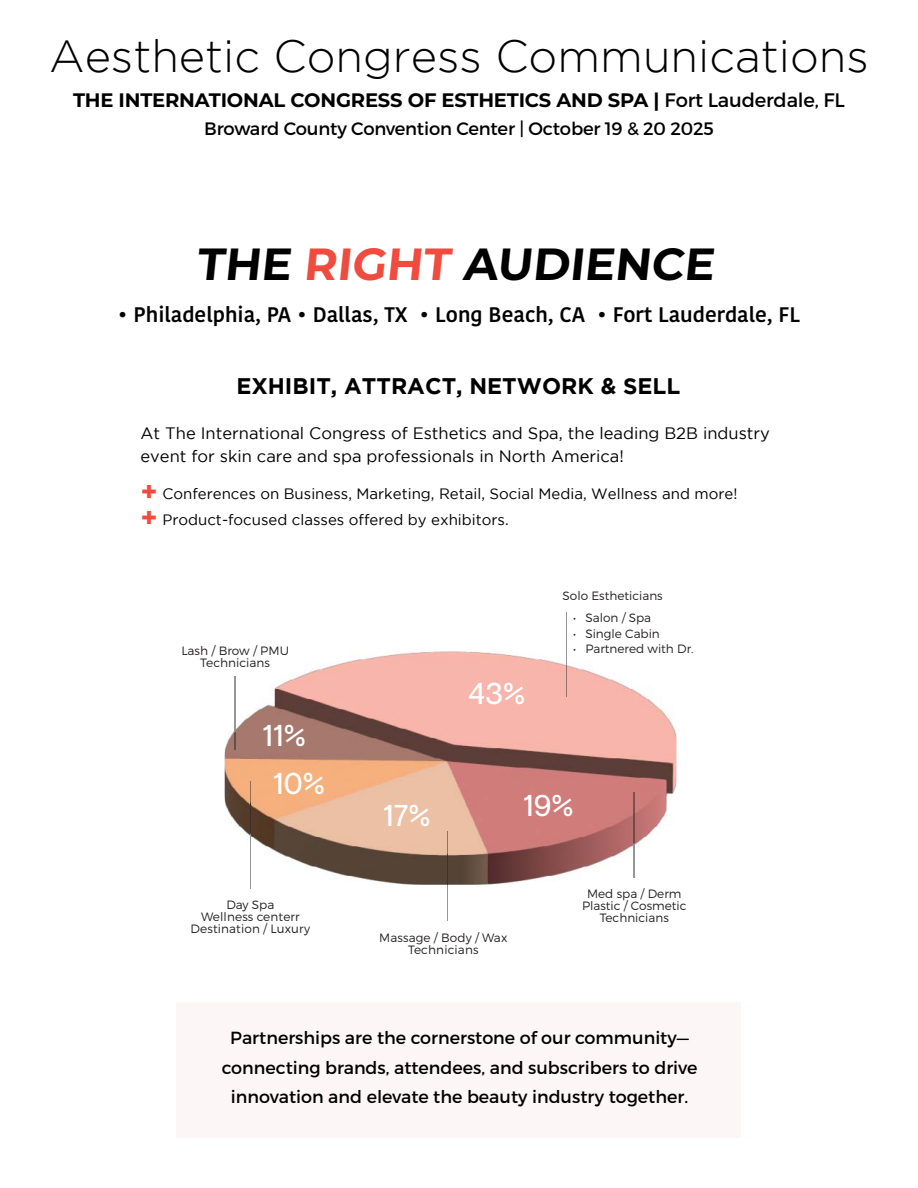
<style>
.page{position:relative;width:918px;height:1188px;background:#fff}
.page>*{position:absolute;margin:0;border:0;box-sizing:border-box;transform-origin:0 0}
.t1{font:300 45px "Gotham";color:#000}
.t2{font:700 45px "Montserrat";color:#000}
.t3{font:500 30.15px "Articulat CF";color:#fff}
.t4{font:700 22.5px "Gotham";color:#000}
.t5{font:600 21px "Kohinoor Devanagari";color:#000}
.t6{font:700 19.5px "Montserrat";letter-spacing:-.01em;color:#000}
.t7{font:18px "Montserrat";letter-spacing:-.01em;color:#000}
.t8{font:17.55px/29.2px "Montserrat";color:#000;text-align:center}
.t9{font:16.5px/22.8px "Gotham";color:#000}
.t10{font:15px/25.5px "Gotham";color:#000}
.t11{font:300 12px/12px "Montserrat";color:#231f20;text-align:center}
.s1{font-weight:400}
.s2{color:#f04b3f}
.s3{font-weight:700;font-size:27px;color:#f04b3f}
</style>
<div class="page">
<div style="left:176px;top:1002px;width:565px;height:136px;background:#fcf7f6"></div>
<img style="left:225px;top:651px;width:451px;height:234px">
<img style="left:235px;top:677px;width:1px;height:73px">
<hr style="left:566px;top:612px;width:1px;height:39px;background:#979596">
<img style="left:566px;top:651px;width:1px;height:46px">
<hr style="left:447px;top:885px;width:1px;height:36px;background:#979596">
<img style="left:447px;top:831px;width:1px;height:54px">
<img style="left:250px;top:781px;width:1px;height:104px">
<img style="left:634px;top:793px;width:1px;height:85px">
<h1 class="t1" style="left:49px;top:32px;width:821px">Aesthetic Congress Communications</h1>
<h3 class="t6" style="left:73px;top:86px;width:773px">THE INTERNATIONAL CONGRESS OF ESTHETICS AND SPA | <span class="s1">Fort Lauderdale, FL</span></h3>
<h3 class="t7" style="left:204px;top:117px;width:511px">Broward County Convention Center | October 19 &amp; 20 2025</h3>
<h1 class="t2" style="left:196px;top:231px;width:525px">THE <span class="s2">RIGHT</span> AUDIENCE</h1>
<h3 class="t5" style="left:118px;top:302px;width:684px">• Philadelphia, PA • Dallas, TX • Long Beach, CA • Fort Lauderdale, FL</h3>
<h3 class="t4" style="left:236px;top:373px;width:446px">EXHIBIT, ATTRACT, NETWORK &amp; SELL</h3>
<h3 class="t9" style="left:141px;top:422px;width:631px">At The International Congress of Esthetics and Spa, the leading B2B industry event for skin care and spa professionals in North America!</h3>
<p class="t10" style="left:141px;top:481px;width:599px"><span class="s3">+</span> Conferences on Business, Marketing, Retail, Social Media, Wellness and more! <span class="s3">+</span> Product-focused classes offered by exhibitors.</p>
<p class="t11" style="left:181px;top:644px;width:109px">Lash / Brow / PMU<br>Technicians</p>
<h2 class="t3" style="left:263px;top:718px;width:45px">11%</h2>
<h2 class="t3" style="left:273px;top:766px;width:53px">10%</h2>
<p class="t11" style="left:191px;top:898px;width:121px">Day Spa<br>Wellness centerr<br>Destination / Luxury</p>
<p class="t11" style="left:563px;top:589px;width:102px">Solo Estheticians</p>
<h2 class="t3" style="left:468px;top:677px;width:58px">43%</h2>
<p class="t11" style="left:573px;top:612px;width:79px">• Salon / Spa</p>
<p class="t11" style="left:573px;top:627px;width:88px">• Single Cabin</p>
<p class="t11" style="left:573px;top:643px;width:122px">• Partnered with Dr.</p>
<h2 class="t3" style="left:383px;top:799px;width:49px">17%</h2>
<h2 class="t3" style="left:523px;top:788px;width:52px">19%</h2>
<p class="t11" style="left:379px;top:932px;width:130px">Massage / Body / Wax<br>Technicians</p>
<p class="t11" style="left:582px;top:887px;width:106px">Med spa / Derm<br>Plastic / Cosmetic<br>Technicians</p>
<h3 class="t8" style="left:222px;top:1024px;width:477px">Partnerships are the cornerstone of our community— connecting brands, attendees, and subscribers to drive innovation and elevate the beauty industry together.</h3>
</div>
